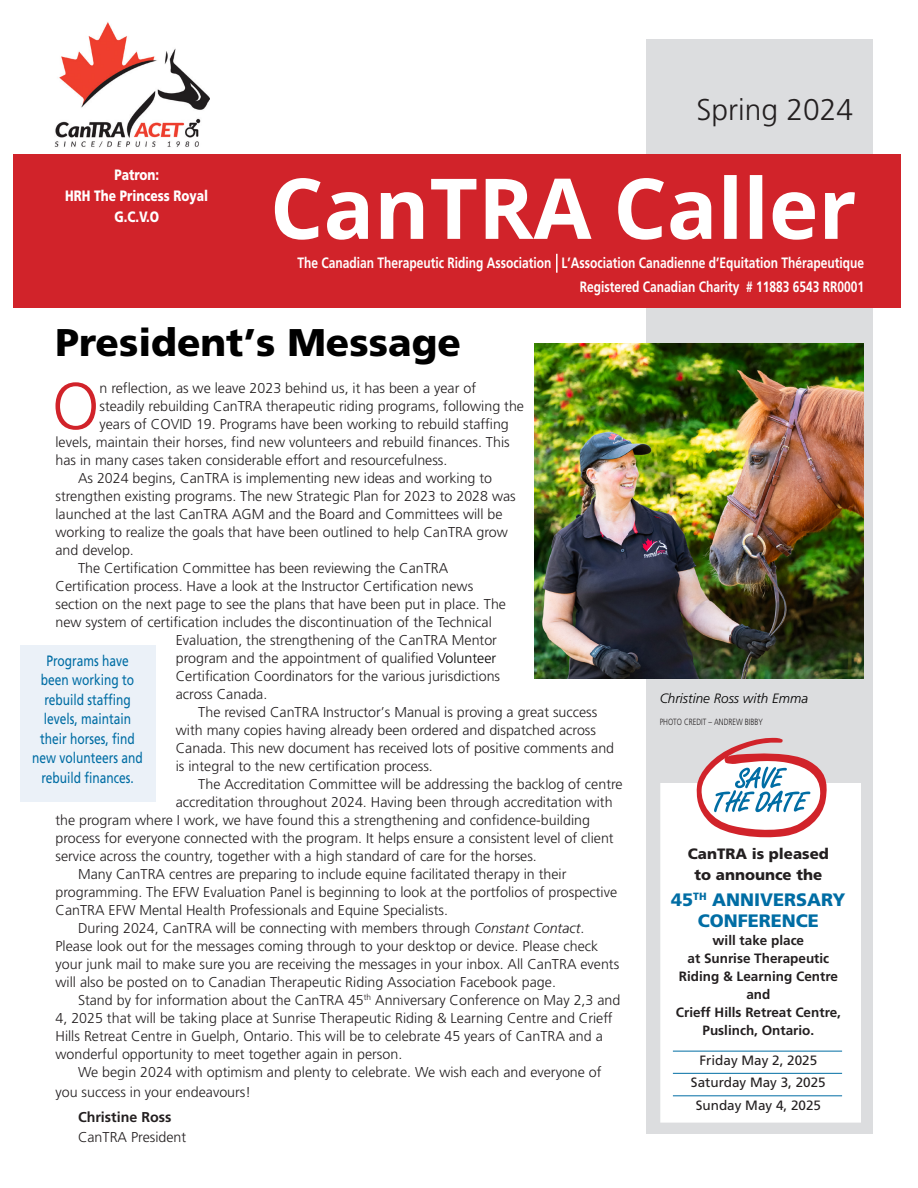
<style>
.page{position:relative;width:918px;height:1188px;background:#fff}
.page>*{position:absolute;margin:0;border:0;box-sizing:border-box;transform-origin:0 0}
.t1{font:300 65.85px "Frutiger";color:#d1232a}
.Head_1{font:900 38.55px "Frutiger";color:#000}
.t2{font:300 30px "Frutiger";color:#231f20}
.t3{font:900 18px/21px "Frutiger";color:#006da4;text-align:center}
.t4{font:700 15px "Frutiger";color:#fff;scale:.8 1}
.co{font:15px/19.5px "Frutiger";color:#006da4;text-align:center;scale:.8 1}
.t5{font:900 15px/21px "Frutiger";color:#fff;text-align:center;scale:.8 1}
.t6{font:900 15px/21px "Frutiger";color:#231f20;text-align:center}
.t7{font:300 14.25px/18px "Frutiger";color:#231f20}
.t8{font:700 14.25px "Frutiger";color:#231f20}
.t9{font:700 13.5px/18px "Frutiger";color:#231f20;text-align:center}
.t10{font:13.5px/22.5px "Frutiger";color:#231f20;text-align:center}
.t11{font:italic 300 13.5px "Frutiger";color:#000}
.credits{font:300 9px "Frutiger";color:#231f20;scale:.8 1}
.s1{color:#000}
.s2{font-style:italic}
</style>
<div class="page">
<div style="left:646px;top:40px;width:227px;height:1094px;background:#dcdddf"></div>
<img style="left:55px;top:22px;width:155px;height:125px">
<div style="left:14px;top:154px;width:887px;height:154px;background:#d1232a"></div>
<svg style="left:275px;top:175px;width:580px;height:65px"></svg>
<svg style="left:556px;top:254px;width:2px;height:19px"></svg>
<div style="left:20px;top:645px;width:136px;height:157px;background:#ebf1f8"></div>
<img style="left:535px;top:344px;width:329px;height:335px">
<div style="left:660px;top:783px;width:201px;height:340px;background:#fff"></div>
<svg style="left:696px;top:737px;width:133px;height:103px"></svg>
<hr style="left:673px;top:1073px;width:169px;height:1px;background:#006da4">
<hr style="left:673px;top:1095px;width:169px;height:1px;background:#006da4">
<hr style="left:673px;top:1051px;width:169px;height:1px;background:#006da4">
<p class="t5" style="left:114px;top:164px;width:57px">Patron:</p>
<p class="t5" style="left:65px;top:185px;width:180px">HRH The Princess Royal<br>G.C.V.O</p>
<p class="t2" style="left:696px;top:92px;width:158px">Spring 2024</p>
<p class="t4" style="left:298px;top:254px;width:710px">The Canadian Therapeutic Riding Association L’Association Canadienne d’Equitation Thérapeutique</p>
<p class="t4" style="left:580px;top:278px;width:357px">Registered Canadian Charity # 11883 6543 RR0001</p>
<p class="Head_1" style="left:56px;top:319px;width:407px">President’s Message</p>
<p class="t1" style="left:52px;top:369px;width:49px">O</p>
<p class="t7" style="left:99px;top:379px;width:378px">n reflection, as we leave 2023 behind us, it has been a year of</p>
<p class="t7" style="left:99px;top:397px;width:426px">steadily rebuilding CanTRA therapeutic riding programs, following the</p>
<p class="t7" style="left:99px;top:415px;width:411px">years of COVID 19. Programs have been working to rebuild staffing</p>
<p class="t7" style="left:56px;top:433px;width:456px">levels, maintain their horses, find new volunteers and rebuild finances. This</p>
<p class="t7" style="left:56px;top:451px;width:393px">has in many cases taken considerable effort and resourcefulness.</p>
<p class="t7" style="left:56px;top:469px;width:462px;text-indent:22px">As 2024 begins, CanTRA is implementing new ideas and working to strengthen existing programs. The new Strategic Plan for 2023 to 2028 was launched at the last CanTRA AGM and the Board and Committees will be working to realize the goals that have been outlined to help CanTRA grow and develop.</p>
<p class="t7" style="left:78px;top:559px;width:372px">The Certification Committee has been reviewing the CanTRA</p>
<p class="t7" style="left:56px;top:577px;width:419px">Certification process. Have a look at the Instructor Certification news</p>
<p class="t7" style="left:56px;top:595px;width:452px">section on the next page to see the plans that have been put in place. The</p>
<p class="t7" style="left:56px;top:613px;width:438px">new system of certification includes the discontinuation of the Technical</p>
<p class="t7" style="left:176px;top:631px;width:323px">Evaluation, the strengthening of the CanTRA Mentor</p>
<p class="t7" style="left:176px;top:649px;width:322px">program and the appointment of qualified <span class="s1">Volunteer</span></p>
<p class="t7" style="left:176px;top:667px;width:326px">Certification Coordinators for the various jurisdictions</p>
<p class="t7" style="left:176px;top:685px;width:93px">across Canada.</p>
<p class="t7" style="left:176px;top:703px;width:440px;text-indent:22px">The revised CanTRA Instructor’s Manual is proving a great success with many copies having already been ordered and dispatched across Canada. This new document has received lots of positive comments and is integral to the new certification process.</p>
<p class="t7" style="left:198px;top:775px;width:426px">The Accreditation Committee will be addressing the backlog of centre</p>
<p class="t7" style="left:176px;top:793px;width:438px">accreditation throughout 2024. Having been through accreditation with</p>
<p class="t7" style="left:56px;top:811px;width:536px">the program where I work, we have found this a strengthening and confidence-building</p>
<p class="t7" style="left:56px;top:829px;width:560px">process for everyone connected with the program. It helps ensure a consistent level of client</p>
<p class="t7" style="left:56px;top:847px;width:483px">service across the country, together with a high standard of care for the horses.</p>
<p class="t7" style="left:56px;top:865px;width:563px;text-indent:22px">Many CanTRA centres are preparing to include equine facilitated therapy in their programming. The EFW Evaluation Panel is beginning to look at the portfolios of prospective<br>CanTRA EFW Mental Health Professionals and Equine Specialists.</p>
<p class="t7" style="left:56px;top:919px;width:565px;text-indent:22px">During 2024, CanTRA will be connecting with members through <span class="s2">Constant Contact</span>.<br>Please look out for the messages coming through to your desktop or device. Please check your junk mail to make sure you are receiving the messages in your inbox. All CanTRA events will also be posted on to Canadian Therapeutic Riding Association Facebook page.</p>
<p class="t7" style="left:56px;top:991px;width:566px;text-indent:22px">Stand by for information about the CanTRA 45<sup>th</sup> Anniversary Conference on May 2,3 and 4, 2025 that will be taking place at Sunrise Therapeutic Riding &amp; Learning Centre and Crieff Hills Retreat Centre in Guelph, Ontario. This will be to celebrate 45 years of CanTRA and a wonderful opportunity to meet together again in person.</p>
<p class="t7" style="left:56px;top:1062px;width:548px;line-height:19.5px;text-indent:22px">We begin 2024 with optimism and plenty to celebrate. We wish each and everyone of you success in your endeavours!</p>
<p class="t8" style="left:78px;top:1109px;width:95px">Christine Ross</p>
<p class="t7" style="left:78px;top:1128px;width:110px">CanTRA President</p>
<p class="co" style="left:32px;top:651px;width:140px">Programs have been working to rebuild staffing levels, maintain their horses, find new volunteers and rebuild finances.</p>
<p class="t11" style="left:660px;top:690px;width:150px">Christine Ross with Emma</p>
<p class="credits" style="left:660px;top:716px;width:131px">PHOTO CREDIT – ANDREW BIBBY</p>
<p class="t6" style="left:688px;top:843px;width:142px">CanTRA is pleased to announce the</p>
<p class="t3" style="left:671px;top:889px;width:176px">45<sup>TH</sup> ANNIVERSARY<br>CONFERENCE</p>
<p class="t9" style="left:713px;top:931px;width:93px">will take place</p>
<p class="t9" style="left:676px;top:949px;width:167px">at Sunrise Therapeutic<br>Riding &amp; Learning Centre and<br>Crieff Hills Retreat Centre,<br>Puslinch, Ontario.</p>
<p class="t10" style="left:691px;top:1049px;width:136px">Friday May 2, 2025<br>Saturday May 3, 2025<br>Sunday May 4, 2025</p>
</div>
